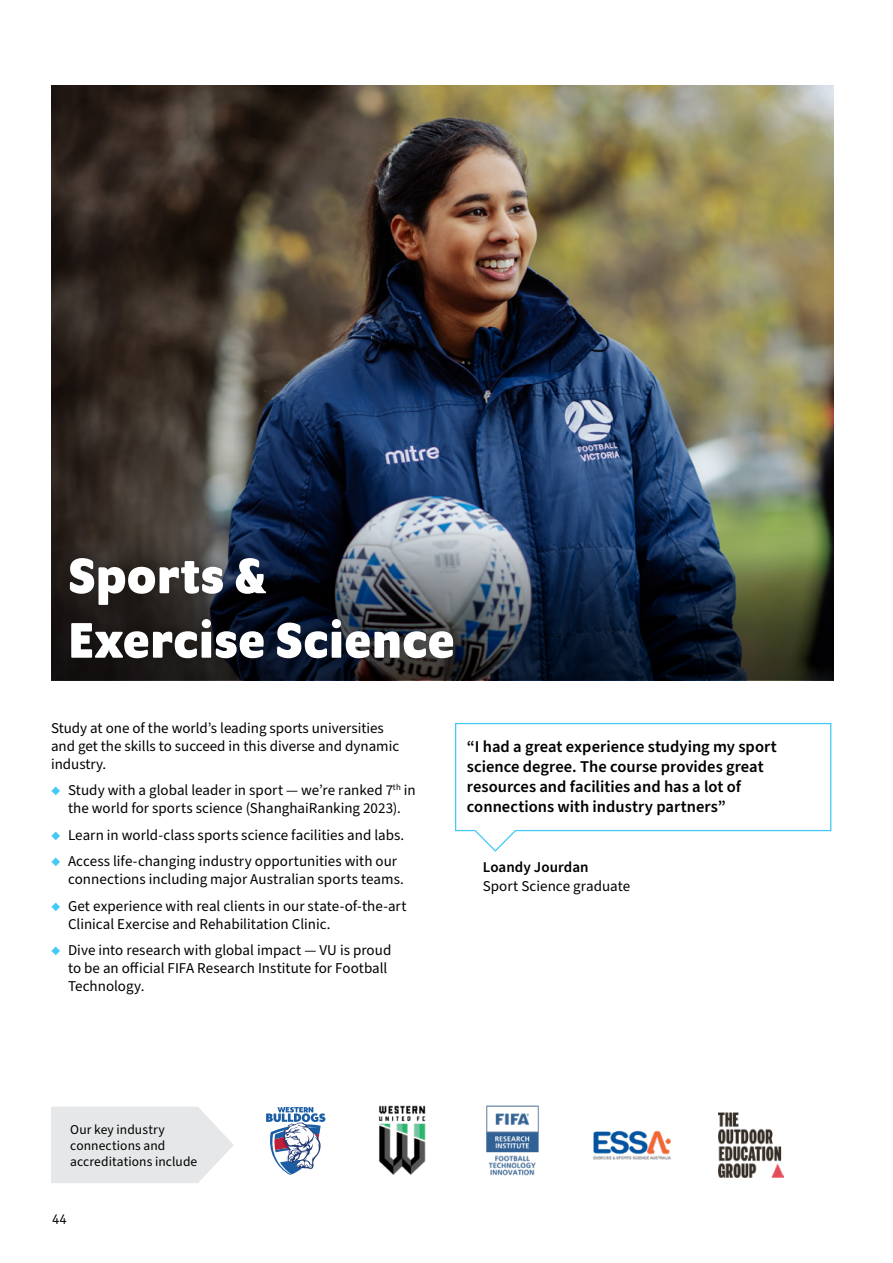
<style>
.page{position:relative;width:893px;height:1263px;background:#fff}
.page>*{position:absolute;margin:0;border:0;box-sizing:border-box;transform-origin:0 0}
.t1{font:700 54px/64.5px "Program OT";letter-spacing:.01em;color:#fff}
.t2{font:600 16.5px/19.8px "Source Sans Pro";color:#000}
.t3{font:15px/18px "Source Sans Pro";color:#000}
.t4{font:600 15px "Source Sans Pro";letter-spacing:.005em;color:#000}
.t5{font:15px "Program OT";color:#000}
.t6{font:13.5px/16.2px "Source Sans Pro";letter-spacing:.005em;color:#000}
.s1{color:#44c8f5}
</style>
<div class="page">
<img style="left:51px;top:85px;width:782px;height:444px">
<svg style="left:455px;top:722px;width:377px;height:130px"></svg>
<svg style="left:547px;top:529px;width:286px;height:151px;background:#233134"></svg>
<svg style="left:51px;top:1107px;width:182px;height:76px;background:#e8e9ea"></svg>
<img style="left:593px;top:1130px;width:78px;height:30px">
<img style="left:718px;top:1113px;width:66px;height:64px">
<svg style="left:266px;top:1107px;width:59px;height:68px"></svg>
<img style="left:379px;top:1105px;width:47px;height:70px">
<img style="left:486px;top:1105px;width:53px;height:71px">
<svg style="left:51px;top:517px;width:496px;height:163px;background:#434954"></svg>
<div style="left:61px;top:548px;width:402px;height:120px;background:#000;opacity:.25"></div>
<h1 class="t1" style="left:69px;top:543px;width:388px">Sports &amp;<br>Exercise Science</h1>
<p class="t3" style="left:51px;top:719px;width:350px">Study at one of the world’s leading sports universities and get the skills to succeed in this diverse and dynamic industry.</p>
<p class="t3" style="left:51px;top:782px;width:366px;text-align:center"><span class="s1">◆</span> Study with a global leader in sport — we’re ranked 7<sup>th</sup> in the world for sports science (ShanghaiRanking 2023).</p>
<p class="t3" style="left:51px;top:826px;width:355px"><span class="s1">◆</span> Learn in world-class sports science facilities and labs.</p>
<p class="t3" style="left:68px;top:853px;width:337px;text-indent:-17px"><span class="s1">◆</span> Access life-changing industry opportunities with our connections including major Australian sports teams.</p>
<p class="t3" style="left:68px;top:897px;width:340px;text-indent:-17px"><span class="s1">◆</span> Get experience with real clients in our state-of-the-art<br>Clinical Exercise and Rehabilitation Clinic.</p>
<p class="t3" style="left:68px;top:942px;width:325px;text-indent:-17px"><span class="s1">◆</span> Dive into research with global impact — VU is proud to be an official FIFA Research Institute for Football<br>Technology.</p>
<p class="t2" style="left:467px;top:738px;width:311px">“I had a great experience studying my sport science degree. The course provides great resources and facilities and has a lot of connections with industry partners”</p>
<p class="t4" style="left:483px;top:857px;width:107px">Loandy Jourdan</p>
<p class="t3" style="left:483px;top:877px;width:149px">Sport Science graduate</p>
<p class="t6" style="left:70px;top:1122px;width:129px">Our key industry connections and accreditations include</p>
<p class="t5" style="left:52px;top:1210px;width:16px">44</p>
</div>
